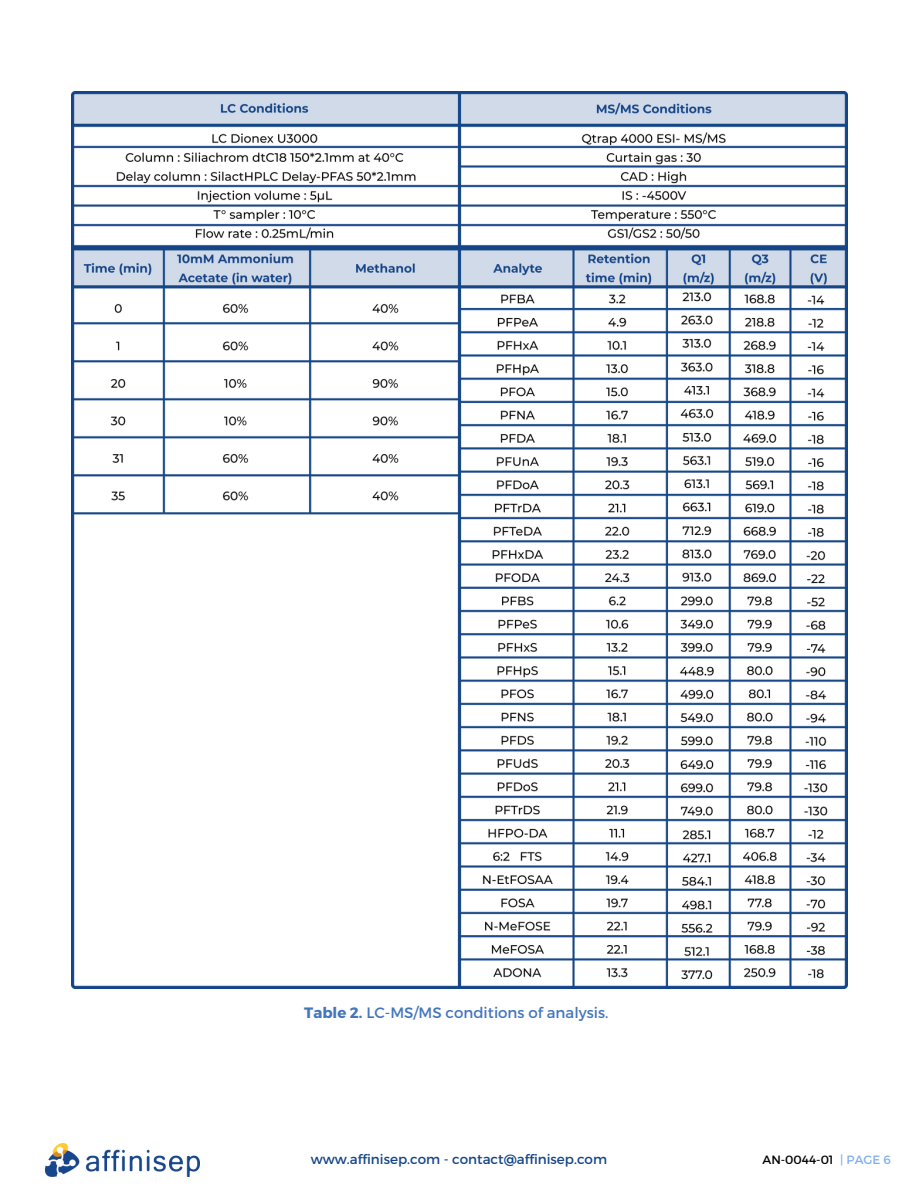
<style>
.page{position:relative;width:918px;height:1188px;background:#fff}
.page>*{position:absolute;margin:0;border:0;box-sizing:border-box;transform-origin:0 0}
.t1{font:15px "Montserrat";color:#4476bd}
.t2{font:13.5px "Montserrat";color:#16468a}
.t3{font:12px "Montserrat";color:#000}
.t4{font:12px "Montserrat";color:#81afef}
.s1{font-weight:700}
</style>
<div class="page">
<img style="left:45px;top:1143px;width:154px;height:34px">
<img style="left:71px;top:92px;width:776px;height:896px">
<p class="t1" style="left:304px;top:1003px;width:306px"><span class="s1">Table 2.</span> LC-MS/MS conditions of analysis.</p>
<h1 class="t2" style="left:311px;top:1150px;width:298px">www.affinisep.com - contact@affinisep.com</h1>
<p class="t4" style="left:840px;top:1152px;width:52px">| PAGE 6</p>
<p class="t3" style="left:763px;top:1152px;width:73px">AN-0044-01</p>
</div>
